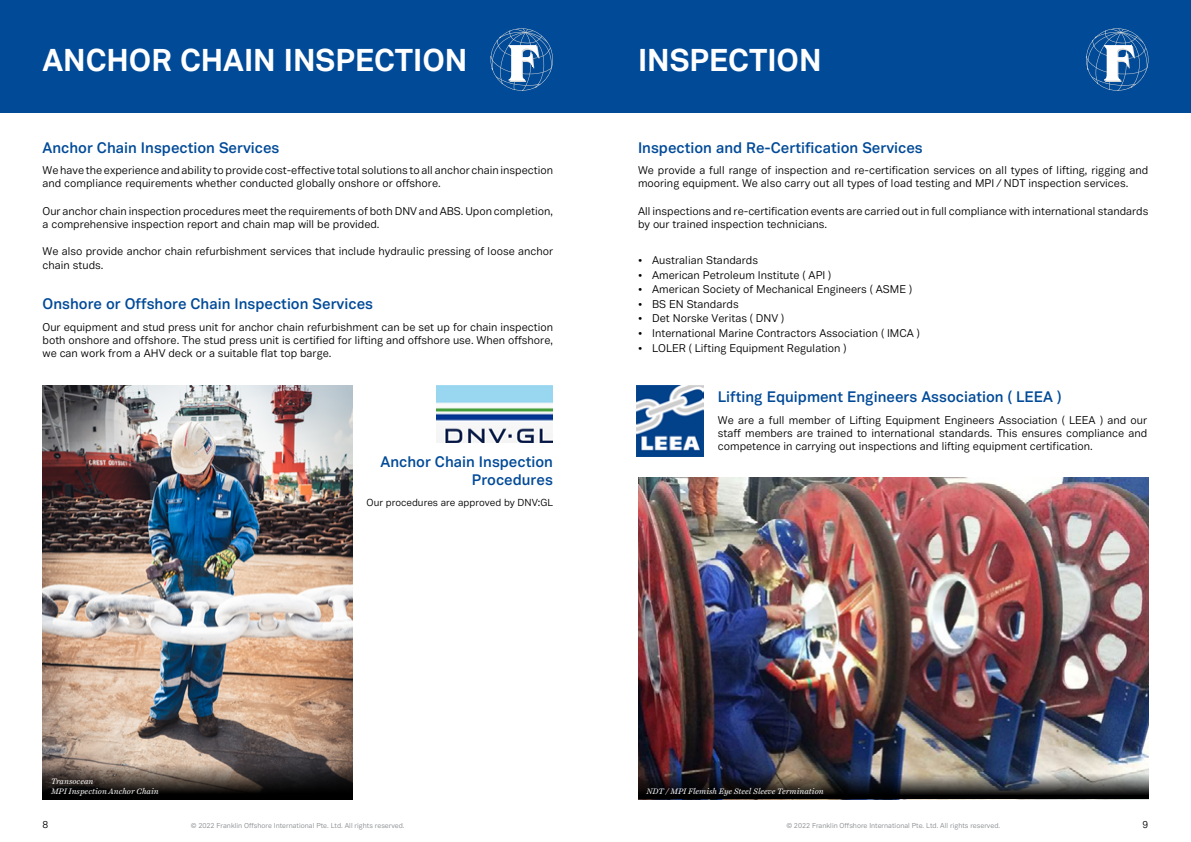
<style>
.page{position:relative;width:1191px;height:842px;background:#fff}
.page>*{position:absolute;margin:0;border:0;box-sizing:border-box;transform-origin:0 0}
.t1{font:700 31px "Vaud";color:#fff}
.t2{font:600 15px/18px "Vaud Display";color:#004a98;text-align:right}
.t3{font:11px/13.2px "Vaud";color:#000}
.t4{font:10px "Vaud";color:#000}
.t5{font:italic 8px/9.6px "Harriet Text";letter-spacing:-.005em;color:#fff}
.t6{font:7px "Vaud";color:#878a8e}
</style>
<div class="page">
<div style="left:0;top:0;width:595px;height:113px;background:#004a98"></div>
<svg style="left:490px;top:28px;width:63px;height:63px"></svg>
<div style="left:595px;top:0;width:596px;height:113px;background:#004a98"></div>
<svg style="left:1086px;top:28px;width:62px;height:63px"></svg>
<img style="left:43px;top:386px;width:310px;height:378px">
<img style="left:437px;top:386px;width:116px;height:56px">
<svg style="left:43px;top:764px;width:310px;height:35px;background:#3c3530"></svg>
<img style="left:637px;top:386px;width:66px;height:70px">
<img style="left:638px;top:478px;width:510px;height:295px">
<img style="left:638px;top:773px;width:510px;height:26px">
<h1 class="t1" style="left:43px;top:41px;width:426px">ANCHOR CHAIN INSPECTION</h1>
<h1 class="t1" style="left:638px;top:41px;width:185px">INSPECTION</h1>
<h2 class="t2" style="left:43px;top:138px;width:238px">Anchor Chain Inspection Services</h2>
<p class="t3" style="left:43px;top:164px;width:512px">We have the experience and ability to provide cost-effective total solutions to all anchor chain inspection and compliance requirements whether conducted globally onshore or offshore.</p>
<p class="t3" style="left:43px;top:204px;width:512px">Our anchor chain inspection procedures meet the requirements of both DNV and ABS. Upon completion, a comprehensive inspection report and chain map will be provided.</p>
<p class="t3" style="left:43px;top:245px;width:512px">We also provide anchor chain refurbishment services that include hydraulic pressing of loose anchor chain studs.</p>
<h2 class="t2" style="left:43px;top:295px;width:332px">Onshore or Offshore Chain Inspection Services</h2>
<p class="t3" style="left:43px;top:320px;width:512px;text-align:justify">Our equipment and stud press unit for anchor chain refurbishment can be set up for chain inspection both onshore and offshore. The stud press unit is certified for lifting and offshore use. When offshore, we can work from a AHV deck or a suitable flat top barge.</p>
<h2 class="t2" style="left:380px;top:453px;width:174px">Anchor Chain Inspection<br>Procedures</h2>
<p class="t4" style="left:366px;top:496px;width:188px">Our procedures are approved by DNV:GL</p>
<h2 class="t2" style="left:638px;top:138px;width:286px">Inspection and Re-Certification Services</h2>
<p class="t3" style="left:638px;top:164px;width:512px">We provide a full range of inspection and re-certification services on all types of lifting, rigging and mooring equipment. We also carry out all types of load testing and MPI / NDT inspection services.</p>
<p class="t3" style="left:638px;top:204px;width:512px">All inspections and re-certification events are carried out in full compliance with international standards by our trained inspection technicians.</p>
<p class="t3" style="left:638px;top:253px;width:122px">• Australian Standards</p>
<p class="t3" style="left:638px;top:268px;width:195px">• American Petroleum Institute ( API )</p>
<p class="t3" style="left:638px;top:283px;width:275px">• American Society of Mechanical Engineers ( ASME )</p>
<p class="t3" style="left:638px;top:297px;width:102px">• BS EN Standards</p>
<p class="t3" style="left:638px;top:312px;width:148px">• Det Norske Veritas ( DNV )</p>
<p class="t3" style="left:638px;top:326px;width:283px">• International Marine Contractors Association ( IMCA )</p>
<p class="t3" style="left:638px;top:341px;width:210px">• LOLER ( Lifting Equipment Regulation )</p>
<h2 class="t2" style="left:718px;top:387px;width:345px">Lifting Equipment Engineers Association ( LEEA )</h2>
<p class="t3" style="left:718px;top:413px;width:431px;text-align:justify">We are a full member of Lifting Equipment Engineers Association ( LEEA ) and our staff members are trained to international standards. This ensures compliance and competence in carrying out inspections and lifting equipment certification.</p>
<p class="t5" style="left:51px;top:776px;width:109px">Transocean<br>MPI Inspection Anchor Chain</p>
<p class="t5" style="left:646px;top:786px;width:179px">NDT / MPI Flemish Eye Steel Sleeve Termination</p>
<p class="t4" style="left:43px;top:818px;width:7px">8</p>
<p class="t6" style="left:191px;top:821px;width:215px">© 2022 Franklin Offshore International Pte. Ltd. All rights reserved.</p>
<p class="t6" style="left:786px;top:821px;width:215px">© 2022 Franklin Offshore International Pte. Ltd. All rights reserved.</p>
<p class="t4" style="left:1142px;top:818px;width:7px">9</p>
</div>
